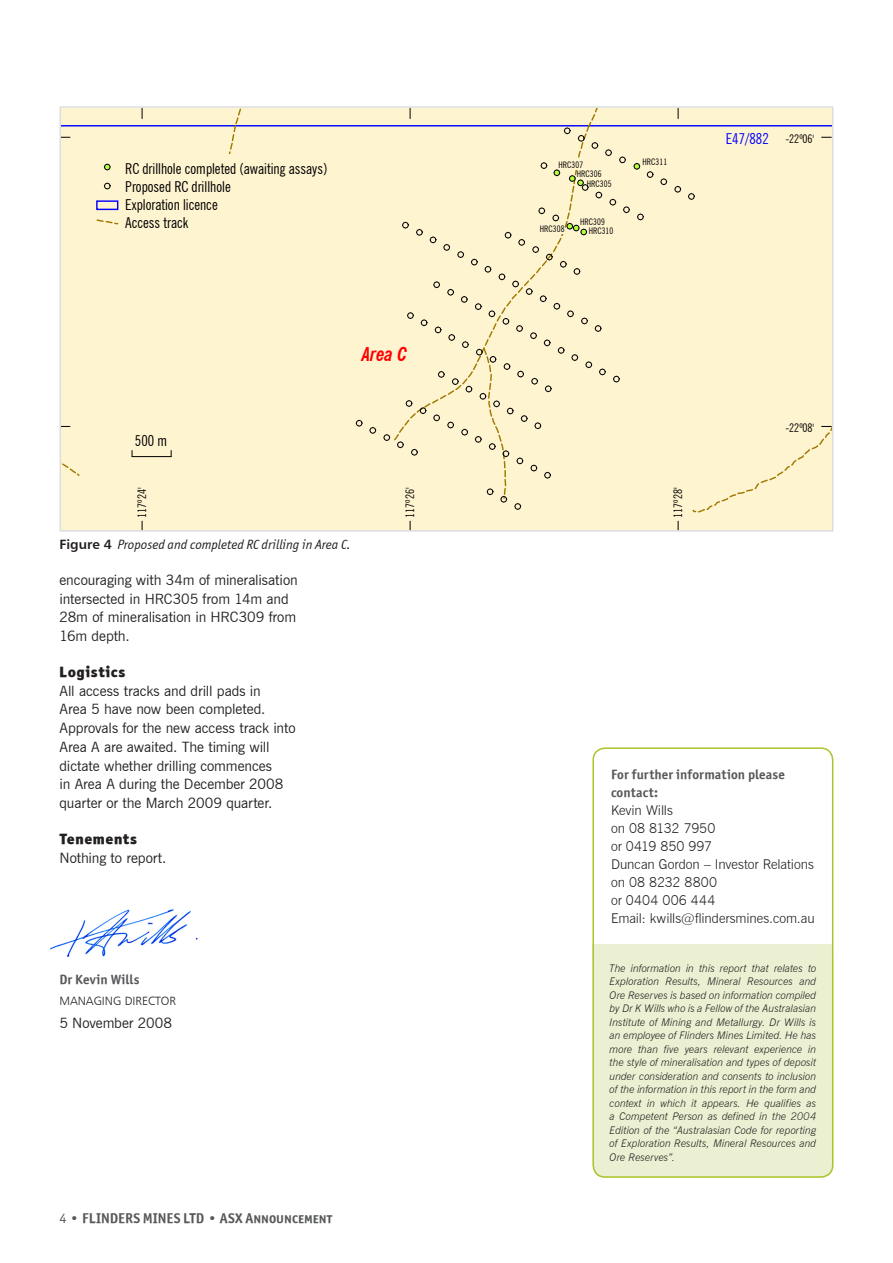
<style>
.page{position:relative;width:893px;height:1263px;background:#fff}
.page>*{position:absolute;margin:0;border:0;box-sizing:border-box;transform-origin:0 0}
.t1{font:italic 700 19.35px "News Goth Cn BT";color:#f00}
.t2{font:15px/18px "News Goth Cn BT";color:#000}
.Body_head{font:15px "Officina San Blk ITCTT Black";letter-spacing:.035em;color:#231f20}
.t3{font:15px "News Goth Cn BT";letter-spacing:.005em;color:#00f}
.Body_text{font:14.25px/18.8px "News Gothic BT";letter-spacing:-.005em;color:#231f20}
.t4{font:14.25px "Officina San SCITCTT Bold";letter-spacing:.005em;color:#57585a}
.Body_text-2{font:300 13.5px/18px "News Gothic BT";color:#231f20}
.t5{font:italic 13.5px "Officina Sans ITCTT Book";color:#231f20}
.Body_text_heading_2{font:13.5px/18px "Officina Sans ITCTT Bold";letter-spacing:.01em;color:#57585a}
.Author{font:13.5px "Officina Sans ITCTT Bold";letter-spacing:.015em;color:#57585a}
.Author_title{font:12px "Humanist 777 BT Light B";color:#231f20}
.t6{font:11.85px "News Goth Cn BT";color:#000}
.Notes{font:italic 300 10.5px/13.5px "News Gothic BT";letter-spacing:.005em;color:#231f20;text-align:justify}
.t7{font:9px/9.3px "News Goth Cn BT";letter-spacing:.015em;color:#000}
.s1{font-family:"Humanist 777 BT Bold B";font-style:normal}
.s2{font-family:"Officina Sans ITCTT Book"}
.s3{font-family:"Officina Sans ITCTT Bold"}
</style>
<div class="page">
<img style="left:50px;top:909px;width:148px;height:48px">
<div style="left:61px;top:109px;width:771px;height:422px;background:#fff4d0"></div>
<svg style="left:181px;top:109px;width:85px;height:45px"></svg>
<svg style="left:63px;top:463px;width:17px;height:13px"></svg>
<svg style="left:370px;top:427px;width:6px;height:7px"></svg>
<svg style="left:356px;top:420px;width:7px;height:6px"></svg>
<svg style="left:688px;top:193px;width:7px;height:7px"></svg>
<svg style="left:674px;top:186px;width:7px;height:6px"></svg>
<svg style="left:660px;top:179px;width:7px;height:6px"></svg>
<svg style="left:384px;top:109px;width:269px;height:401px"></svg>
<svg style="left:692px;top:426px;width:138px;height:87px"></svg>
<div style="left:559px;top:159px;width:24px;height:11px;background:#fff4d0"></div>
<div style="left:540px;top:223px;width:25px;height:11px;background:#fff4d0"></div>
<hr style="left:132px;top:456px;width:39px;height:1px;background:#000">
<svg style="left:104px;top:164px;width:7px;height:6px"></svg>
<svg style="left:104px;top:183px;width:7px;height:6px"></svg>
<svg style="left:96px;top:219px;width:22px;height:5px"></svg>
<div style="left:96px;top:200px;width:22px;height:10px;border:1px solid #00f"></div>
<div style="left:60px;top:106px;width:773px;height:425px;border:2px solid #dcdddf"></div>
<div style="left:592px;top:944px;width:241px;height:17px;background:#ebf0d2"></div>
<div style="left:592px;top:947px;width:241px;height:231px;background:#ebf0d2;border-radius:13px"></div>
<div style="left:592px;top:747px;width:241px;height:431px;border:2px solid #acc32b;border-radius:12px"></div>
<p class="t2" style="left:125px;top:159px;width:204px">RC drillhole completed (awaiting assays)<br>Proposed RC drillhole<br>Exploration licence<br>Access track</p>
<p class="t2" style="left:135px;top:432px;width:34px">500 m</p>
<p class="t1" style="left:362px;top:342px;width:47px">Area C</p>
<p class="t6" style="left:135px;top:518px;width:32px;rotate:-90deg">117º24'</p>
<p class="t6" style="left:403px;top:518px;width:32px;rotate:-90deg">117º26'</p>
<p class="t5" style="left:60px;top:537px;width:293px"><span class="s1">Figure 4</span> Proposed and completed RC drilling in Area C.</p>
<p class="Body_text" style="left:60px;top:570px;width:240px">encouraging with 34m of mineralisation intersected in HRC305 from 14m and<br>28m of mineralisation in HRC309 from<br>16m depth.</p>
<p class="Body_head" style="left:60px;top:662px;width:68px">Logistics</p>
<p class="Body_text" style="left:60px;top:681px;width:238px">All access tracks and drill pads in<br>Area 5 have now been completed.<br>Approvals for the new access track into Area A are awaited. The timing will dictate whether drilling commences<br>in Area A during the December 2008 quarter or the March 2009 quarter.</p>
<p class="Body_head" style="left:60px;top:829px;width:79px">Tenements</p>
<p class="Body_text" style="left:60px;top:848px;width:108px">Nothing to report.</p>
<p class="Author" style="left:59px;top:971px;width:82px">Dr Kevin Wills</p>
<p class="Author_title" style="left:59px;top:993px;width:20px">MANA</p>
<p class="Author_title" style="left:94px;top:993px;width:70px">GING DIRECTOR</p>
<p class="Body_text" style="left:59px;top:1013px;width:114px">5 November 2008</p>
<h3 class="t4" style="left:60px;top:1209px;width:274px"><span class="s2">4</span> <span class="s3">•</span> FLINDERS MINES LTD <span class="s3">•</span> ASX Announcement</h3>
<p class="t7" style="left:559px;top:160px;width:26px">HRC307</p>
<p class="t7" style="left:540px;top:224px;width:26px">HRC308</p>
<p class="t7" style="left:577px;top:170px;width:26px">HRC306</p>
<p class="t7" style="left:587px;top:179px;width:26px">HRC305</p>
<p class="t7" style="left:589px;top:217px;width:26px;text-indent:-9px">HRC309<br>HRC310</p>
<p class="t7" style="left:643px;top:157px;width:26px">HRC311</p>
<p class="t3" style="left:726px;top:130px;width:45px">E47/882</p>
<p class="t6" style="left:785px;top:132px;width:30px">-22º06'</p>
<p class="t6" style="left:671px;top:518px;width:32px;rotate:-90deg">117º28'</p>
<p class="t6" style="left:785px;top:421px;width:30px">-22º08'</p>
<p class="Body_text_heading_2" style="left:611px;top:765px;width:176px">For further information please contact:</p>
<p class="Body_text-2" style="left:611px;top:801px;width:106px">Kevin Wills<br>on 08 8132 7950 or 0419 850 997</p>
<p class="Body_text-2" style="left:611px;top:855px;width:204px">Duncan Gordon – Investor Relations on 08 8232 8800<br>or 0404 006 444</p>
<p class="Body_text-2" style="left:611px;top:909px;width:205px">Email: kwills@flindersmines.com.au</p>
<p class="Notes" style="left:610px;top:961px;width:208px">The information in this report that relates to Exploration Results, Mineral Resources and Ore Reserves is based on information compiled by Dr K Wills who is a Fellow of the Australasian Institute of Mining and Metallurgy. Dr Wills is an employee of Flinders Mines Limited. He has more than five years relevant experience in the style of mineralisation and types of deposit under consideration and consents to inclusion of the information in this report in the form and context in which it appears. He qualifies as a Competent Person as defined in the 2004<br>Edition of the “Australasian Code for reporting of Exploration Results, Mineral Resources and Ore Reserves”.</p>
</div>
